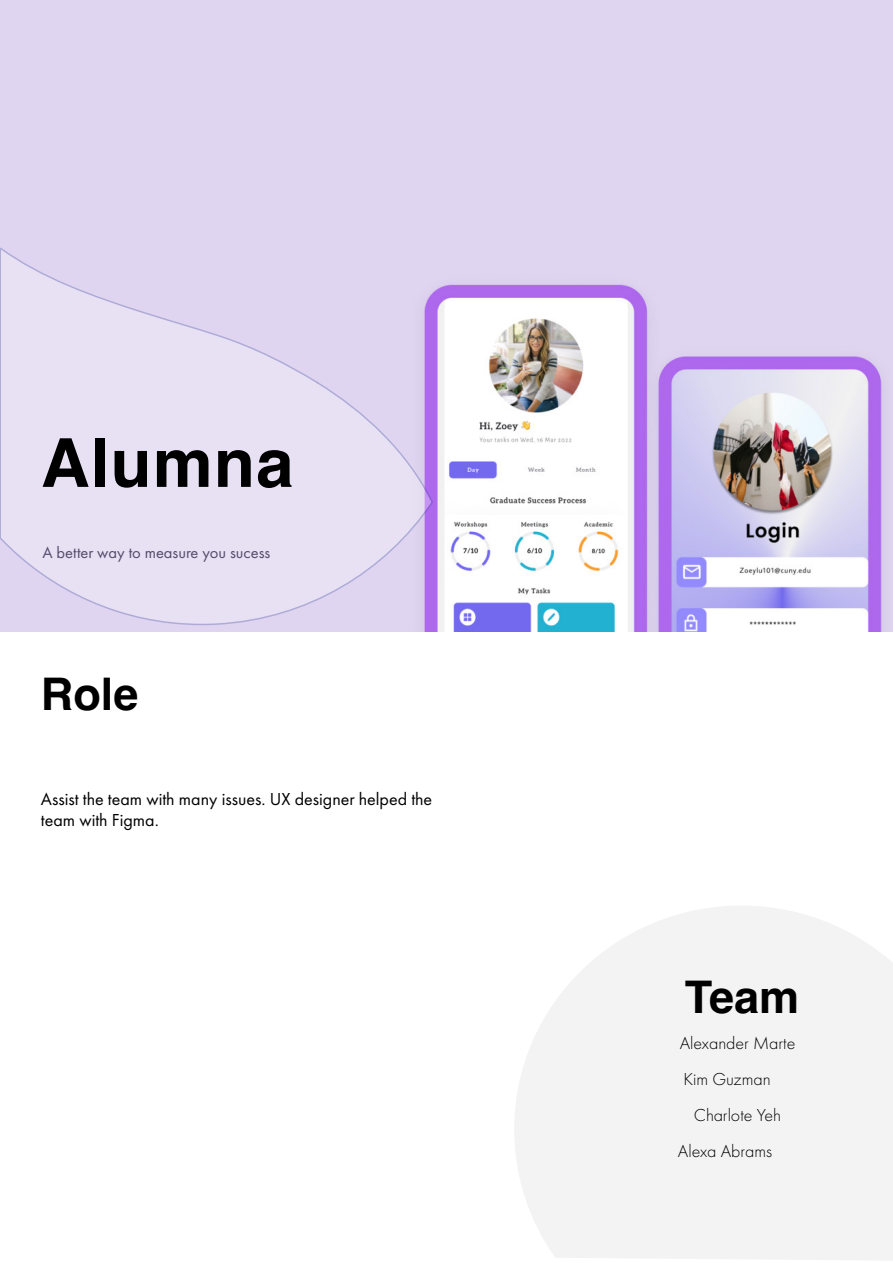
<style>
.page{position:relative;width:893px;height:1263px;background:#fff}
.page>*{position:absolute;margin:0;border:0;box-sizing:border-box;transform-origin:0 0}
.t1{font:700 67.5px "Helvetica";letter-spacing:.015em;color:#000}
.t2{font:700 45px "Helvetica";color:#000}
.t3{font:18px/21px "Futura PT";color:#000}
.t4{font:300 18px "Futura PT";color:#000}
.t5{font:16.5px "Futura PT";color:#534c6b}
</style>
<div class="page">
<img style="left:0;top:0;width:893px;height:631px">
<svg style="left:0;top:246px;width:434px;height:380px;background:#e3daf2"></svg>
<svg style="left:515px;top:906px;width:378px;height:354px;fill:#f3f3f3"></svg>
<h1 class="t1" style="left:41px;top:422px;width:254px">Alumna</h1>
<p class="t5" style="left:43px;top:543px;width:229px">A better way to measure you sucess</p>
<h2 class="t2" style="left:41px;top:667px;width:99px">Role</h2>
<p class="t3" style="left:41px;top:788px;width:393px">Assist the team with many issues. UX designer helped the team with Figma.</p>
<h2 class="t2" style="left:685px;top:969px;width:116px">Team</h2>
<p class="t4" style="left:680px;top:1033px;width:117px">Alexander Marte</p>
<p class="t4" style="left:683px;top:1069px;width:89px">Kim Guzman</p>
<p class="t4" style="left:694px;top:1105px;width:89px">Charlote Yeh</p>
<p class="t4" style="left:678px;top:1141px;width:96px">Alexa Abrams</p>
</div>
